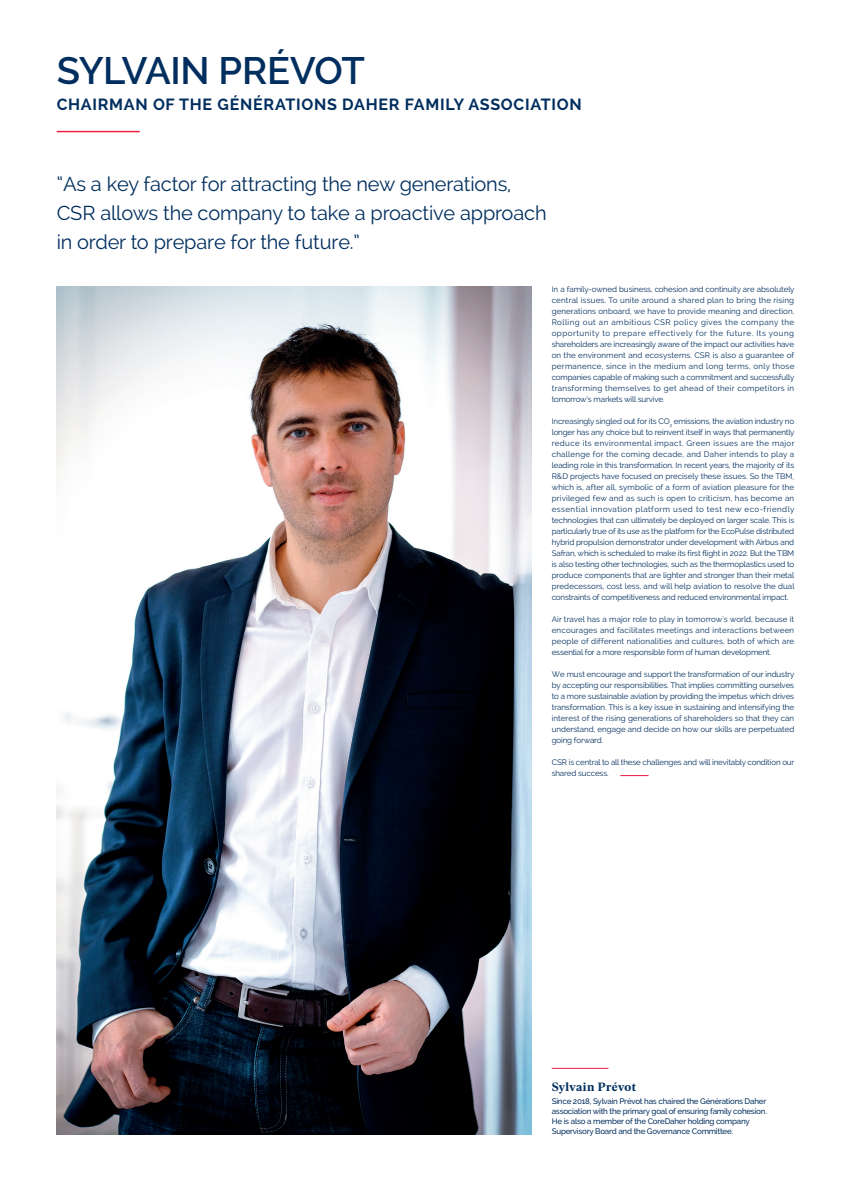
<style>
.page{position:relative;width:851px;height:1191px;background:#fff}
.page>*{position:absolute;margin:0;border:0;box-sizing:border-box;transform-origin:0 0}
.t1{font:600 38px "Raleway";letter-spacing:-.005em;color:#002e5e}
.t2{font:20px/29px "Raleway";letter-spacing:-.01em;color:#002e5e}
.t3{font:700 16.1px "Raleway";letter-spacing:.045em;color:#002e5e}
.t4{font:700 12px "Ivar Headline";letter-spacing:.025em;color:#002e5e}
.t5{font:8px/11px "Raleway";letter-spacing:-.02em;color:#002e5e;text-align:justify}
.t6{font:500 8px/10px "Raleway";letter-spacing:-.03em;color:#002e5e}
</style>
<div class="page">
<hr style="left:57px;top:131px;width:83px;height:1px;background:#ed1a40">
<img style="left:57px;top:286px;width:474px;height:848px">
<svg style="left:620px;top:775px;width:28px;height:1px"></svg>
<hr style="left:551px;top:1067px;width:57px;height:1px;background:#ed1a40">
<h1 class="t1" style="left:57px;top:48px;width:310px">SYLVAIN PRÉVOT</h1>
<h3 class="t3" style="left:57px;top:95px;width:526px">CHAIRMAN OF THE GÉNÉRATIONS DAHER FAMILY ASSOCIATION</h3>
<h2 class="t2" style="left:57px;top:169px;width:491px">“As a key factor for attracting the new generations,<br>CSR allows the company to take a proactive approach in order to prepare for the future.”</h2>
<p class="t5" style="left:551px;top:283px;width:244px">In a family-owned business, cohesion and continuity are absolutely central issues. To unite around a shared plan to bring the rising generations onboard, we have to provide meaning and direction.<br>Rolling out an ambitious CSR policy gives the company the opportunity to prepare effectively for the future. Its young shareholders are increasingly aware of the impact our activities have on the environment and ecosystems. CSR is also a guarantee of permanence, since in the medium and long terms, only those companies capable of making such a commitment and successfully transforming themselves to get ahead of their competitors in tomorrow’s markets will survive.</p>
<p class="t5" style="left:551px;top:415px;width:244px">Increasingly singled out for its CO<sub>2</sub> emissions, the aviation industry no longer has any choice but to reinvent itself in ways that permanently reduce its environmental impact. Green issues are the major challenge for the coming decade, and Daher intends to play a leading role in this transformation. In recent years, the majority of its R&amp;D projects have focused on precisely these issues. So the TBM, which is, after all, symbolic of a form of aviation pleasure for the privileged few and as such is open to criticism, has become an essential innovation platform used to test new eco-friendly technologies that can ultimately be deployed on larger scale. This is particularly true of its use as the platform for the EcoPulse distributed hybrid propulsion demonstrator under development with Airbus and Safran, which is scheduled to make its first flight in 2022. But the TBM is also testing other technologies, such as the thermoplastics used to produce components that are lighter and stronger than their metal predecessors, cost less, and will help aviation to resolve the dual constraints of competitiveness and reduced environmental impact.</p>
<p class="t5" style="left:551px;top:613px;width:244px">Air travel has a major role to play in tomorrow's world, because it encourages and facilitates meetings and interactions between people of different nationalities and cultures, both of which are essential for a more responsible form of human development.</p>
<p class="t5" style="left:551px;top:668px;width:244px">We must encourage and support the transformation of our industry by accepting our responsibilities. That implies committing ourselves to a more sustainable aviation by providing the impetus which drives transformation. This is a key issue in sustaining and intensifying the interest of the rising generations of shareholders so that they can understand, engage and decide on how our skills are perpetuated going forward.</p>
<p class="t5" style="left:551px;top:756px;width:244px">CSR is central to all these challenges and will inevitably condition our shared success.</p>
<h3 class="t4" style="left:551px;top:1080px;width:86px">Sylvain Prévot</h3>
<p class="t6" style="left:551px;top:1096px;width:217px">Since 2018, Sylvain Prévot has chaired the Générations Daher association with the primary goal of ensuring family cohesion.<br>He is also a member of the CoreDaher holding company Supervisory Board and the Governance Committee.</p>
</div>
